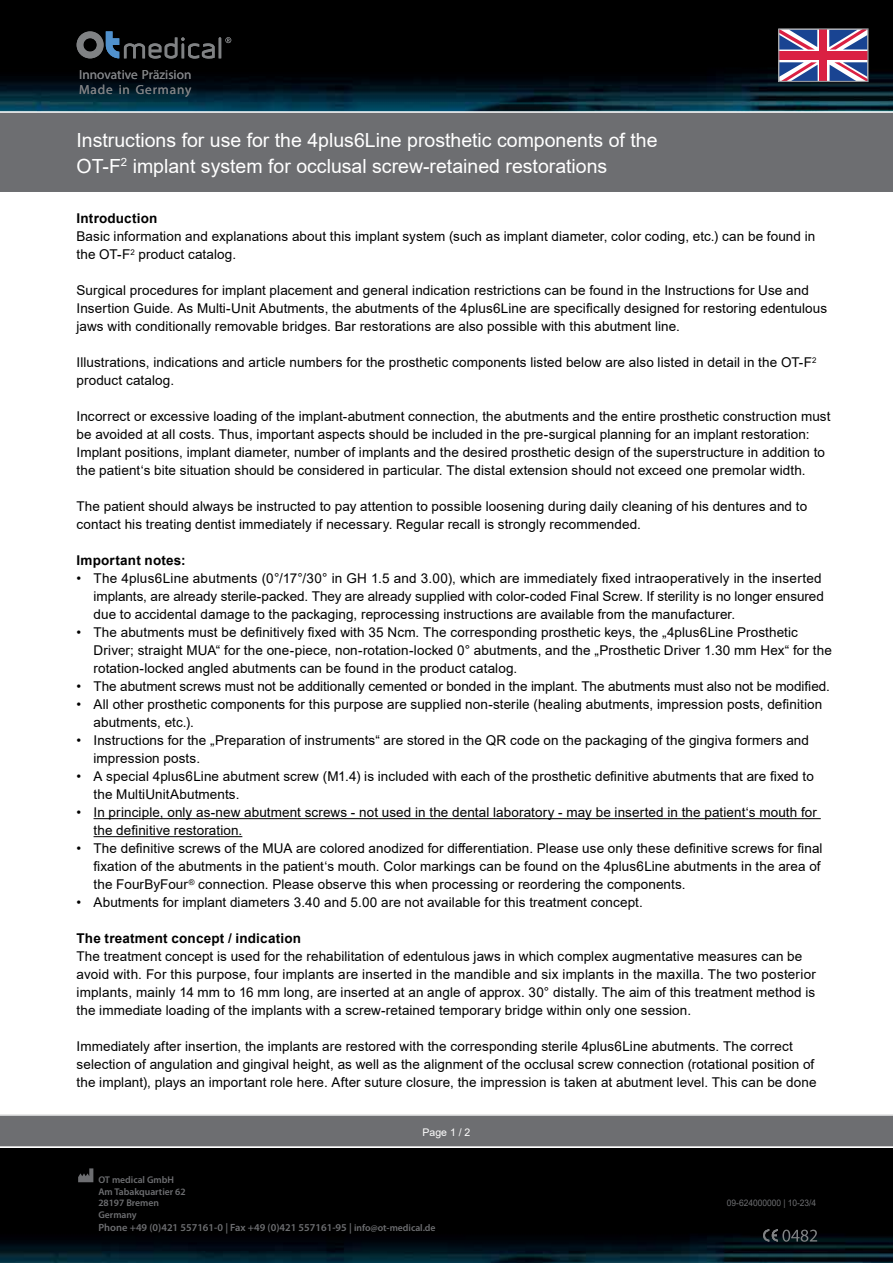
<style>
.page{position:relative;width:893px;height:1263px;background:#fff}
.page>*{position:absolute;margin:0;border:0;box-sizing:border-box;transform-origin:0 0}
.t1{font:19.5px/25.5px "Arial";color:#fff}
.t2{font:13.5px/18px "Arial";letter-spacing:.005em;color:#000}
.t3{font:700 13.5px "Arial";letter-spacing:.015em;color:#000}
.t4{font:13.2px/14.4px "Myriad Pro";letter-spacing:.005em;color:#808284}
.t5{font:600 10.5px "Myriad Pro";color:#6d6e71}
.t6{font:10.5px "Arial";color:#fff}
.t7{font:600 9.75px/11.7px "Myriad Pro";letter-spacing:-.005em;color:#6d6e71}
.t8{font:9px "Arial";letter-spacing:-.005em;color:#6d6e71;scale:.94 1}
.s1{font-size:9.75px}
</style>
<div class="page">
<img style="left:0;top:0;width:893px;height:111px">
<svg style="left:780px;top:30px;width:87px;height:50px"></svg>
<div style="left:820px;top:29px;width:7px;height:52px;background:#da2143"></div>
<div style="left:779px;top:52px;width:89px;height:8px;background:#da2143"></div>
<svg style="left:780px;top:30px;width:37px;height:20px"></svg>
<svg style="left:829px;top:62px;width:38px;height:18px"></svg>
<svg style="left:780px;top:62px;width:38px;height:18px"></svg>
<svg style="left:829px;top:30px;width:38px;height:20px"></svg>
<div style="left:778px;top:28px;width:91px;height:54px;border:1px solid #939598"></div>
<svg style="left:0;top:1114px;width:893px;height:33px;background:#76777a"></svg>
<div style="left:0;top:111px;width:893px;height:81px;background:#6d6e71"></div>
<hr style="left:94px;top:818px;width:727px;height:1px;background:#000">
<hr style="left:94px;top:836px;width:148px;height:1px;background:#000">
<svg style="left:77px;top:31px;width:154px;height:28px;background:#282d31"></svg>
<img style="left:0;top:1149px;width:893px;height:114px">
<svg style="left:78px;top:1168px;width:15px;height:14px"></svg>
<svg style="left:763px;top:1229px;width:54px;height:13px"></svg>
<p class="t4" style="left:79px;top:67px;width:114px">Innovative Präzision<br>Made in Germany</p>
<h1 class="t1" style="left:77px;top:128px;width:582px">Instructions for use for the 4plus6Line prosthetic components of the<br>OT-F<sup>2</sup> implant system for occlusal screw-retained restorations</h1>
<p class="t3" style="left:77px;top:209px;width:82px">Introduction</p>
<p class="t2" style="left:77px;top:227px;width:740px">Basic information and explanations about this implant system (such as implant diameter, color coding, etc.) can be found in the OT-F<sup>2</sup> product catalog.</p>
<p class="t2" style="left:77px;top:281px;width:752px">Surgical procedures for implant placement and general indication restrictions can be found in the Instructions for Use and<br>Insertion Guide. As Multi-Unit Abutments, the abutments of the 4plus6Line are specifically designed for restoring edentulous jaws with conditionally removable bridges. Bar restorations are also possible with this abutment line.</p>
<p class="t2" style="left:77px;top:353px;width:741px">Illustrations, indications and article numbers for the prosthetic components listed below are also listed in detail in the OT-F<sup>2 </sup>product catalog.</p>
<p class="t2" style="left:77px;top:407px;width:755px">Incorrect or excessive loading of the implant-abutment connection, the abutments and the entire prosthetic construction must be avoided at all costs. Thus, important aspects should be included in the pre-surgical planning for an implant restoration:<br>Implant positions, implant diameter, number of implants and the desired prosthetic design of the superstructure in addition to the patient‘s bite situation should be considered in particular. The distal extension should not exceed one premolar width.</p>
<p class="t2" style="left:77px;top:497px;width:732px">The patient should always be instructed to pay attention to possible loosening during daily cleaning of his dentures and to contact his treating dentist immediately if necessary. Regular recall is strongly recommended.</p>
<p class="t3" style="left:77px;top:551px;width:111px">Important notes:</p>
<p class="t2" style="left:94px;top:569px;width:732px;text-indent:-17px">• The 4plus6Line abutments (0°/17°/30° in GH 1.5 and 3.00), which are immediately fixed intraoperatively in the inserted implants, are already sterile-packed. They are already supplied with color-coded Final Screw. If sterility is no longer ensured due to accidental damage to the packaging, reprocessing instructions are available from the manufacturer.</p>
<p class="t2" style="left:94px;top:623px;width:740px;text-indent:-17px">• The abutments must be definitively fixed with 35 Ncm. The corresponding prosthetic keys, the „4plus6Line Prosthetic<br>Driver; straight MUA“ for the one-piece, non-rotation-locked 0° abutments, and the „Prosthetic Driver 1.30 mm Hex“ for the rotation-locked angled abutments can be found in the product catalog.</p>
<p class="t2" style="left:77px;top:677px;width:755px">• The abutment screws must not be additionally cemented or bonded in the implant. The abutments must also not be modified.</p>
<p class="t2" style="left:94px;top:695px;width:730px;text-indent:-17px">• All other prosthetic components for this purpose are supplied non-sterile (healing abutments, impression posts, definition abutments, etc.).</p>
<p class="t2" style="left:94px;top:731px;width:717px;text-indent:-17px">• Instructions for the „Preparation of instruments“ are stored in the QR code on the packaging of the gingiva formers and impression posts.</p>
<p class="t2" style="left:94px;top:767px;width:722px;text-indent:-17px">• A special 4plus6Line abutment screw (M1.4) is included with each of the prosthetic definitive abutments that are fixed to the MultiUnitAbutments.</p>
<p class="t2" style="left:94px;top:803px;width:725px;text-indent:-17px">• In principle, only as-new abutment screws - not used in the dental laboratory - may be inserted in the patient‘s mouth for the definitive restoration.</p>
<p class="t2" style="left:94px;top:839px;width:730px;text-indent:-17px">• The definitive screws of the MUA are colored anodized for differentiation. Please use only these definitive screws for final fixation of the abutments in the patient‘s mouth. Color markings can be found on the 4plus6Line abutments in the area of the FourByFour<sup>®</sup> connection. Please observe this when processing or reordering the components.</p>
<p class="t2" style="left:77px;top:893px;width:568px">• Abutments for implant diameters 3.40 and 5.00 are not available for this treatment concept.</p>
<p class="t3" style="left:77px;top:929px;width:226px">The treatment concept / indication</p>
<p class="t2" style="left:77px;top:947px;width:741px">The treatment concept is used for the rehabilitation of edentulous jaws in which complex augmentative measures can be avoid with. For this purpose, four implants are inserted in the mandible and six implants in the maxilla. The two posterior implants, mainly 14 mm to 16 mm long, are inserted at an angle of approx. 30° distally. The aim of this treatment method is the immediate loading of the implants with a screw-retained temporary bridge within only one session.</p>
<p class="t2" style="left:77px;top:1037px;width:741px">Immediately after insertion, the implants are restored with the corresponding sterile 4plus6Line abutments. The correct selection of angulation and gingival height, as well as the alignment of the occlusal screw connection (rotational position of the implant), plays an important role here. After suture closure, the impression is taken at abutment level. This can be done</p>
<p class="t6" style="left:423px;top:1125px;width:49px">Page 1 / 2</p>
<p class="t7" style="left:98px;top:1173px;width:89px">OT medical GmbH<br>Am Tabakquartier 62<br>28197 Bremen<br>Germany</p>
<p class="t5" style="left:98px;top:1220px;width:339px">Phone +49 (0)421 557161-0 | Fax +49 (0)421 557161-95 | <span class="s1">info@ot-medical.de</span></p>
<p class="t8" style="left:727px;top:1197px;width:96px">09-624000000 | 10-23/4</p>
</div>
